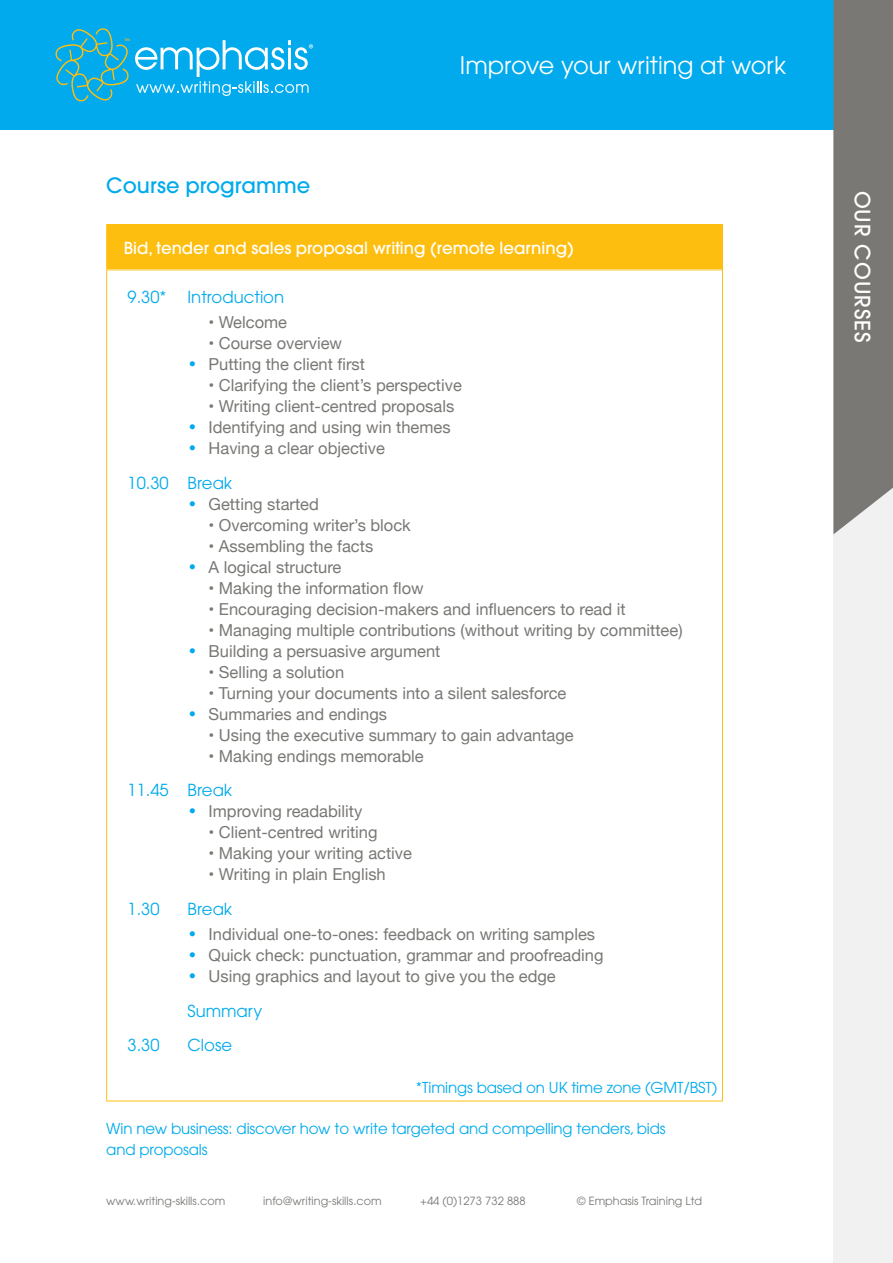
<style>
.page{position:relative;width:893px;height:1263px;background:#fff}
.page>*{position:absolute;margin:0;border:0;box-sizing:border-box;transform-origin:0 0}
.t1{font:24px "Avant Garde";color:#fff}
.t2{font:500 21px "Avant Garde";color:#00aaec}
.t3{font:500 21px "Avant Garde";letter-spacing:.05em;color:#fff}
.t4{font:16.5px "Helvetica Neue";color:#797875}
.t5{font:16.5px "Avant Garde";color:#00aaec}
.t6{font:500 16.5px "Avant Garde";color:#fff}
.t7{font:15px/21px "Avant Garde";letter-spacing:-.01em;color:#00aaec}
.t8{font:11.25px "Avant Garde";color:#797875}
.s1{font-family:"Avant Garde";color:#00aaec}
</style>
<div class="page">
<div style="left:833px;top:0;width:60px;height:1263px;background:#f1f1f2"></div>
<div style="left:0;top:0;width:893px;height:130px;background:#00aaec"></div>
<svg style="left:833px;top:0;width:60px;height:534px;background:#7f807d"></svg>
<svg style="left:55px;top:28px;width:258px;height:74px"></svg>
<div style="left:107px;top:225px;width:615px;height:45px;background:#febe10"></div>
<hr style="left:106px;top:270px;width:1px;height:831px;background:#febe10">
<hr style="left:722px;top:270px;width:1px;height:831px;background:#febe10">
<hr style="left:106px;top:1101px;width:617px;height:1px;background:#febe10">
<hr style="left:106px;top:224px;width:617px;height:1px;background:#febe10">
<hr style="left:106px;top:225px;width:1px;height:45px;background:#febe10">
<hr style="left:722px;top:225px;width:1px;height:45px;background:#febe10">
<hr style="left:107px;top:270px;width:615px;height:1px;background:#febe10">
<p class="t2" style="left:106px;top:172px;width:206px">Course programme</p>
<h1 class="t1" style="left:460px;top:51px;width:328px">Improve your writing at work</h1>
<p class="t6" style="left:124px;top:238px;width:452px">Bid, tender and sales proposal writing (remote learning)</p>
<p class="t5" style="left:128px;top:287px;width:41px">9.30*</p>
<p class="t5" style="left:188px;top:287px;width:98px">Introduction</p>
<p class="t4" style="left:209px;top:310px;width:80px">• Welcome</p>
<p class="t4" style="left:209px;top:331px;width:135px">• Course overview</p>
<p class="t4" style="left:188px;top:352px;width:179px"><span class="s1">•</span> Putting the client first</p>
<p class="t4" style="left:209px;top:373px;width:255px">• Clarifying the client’s perspective</p>
<p class="t4" style="left:209px;top:394px;width:247px">• Writing client-centred proposals</p>
<p class="t4" style="left:188px;top:415px;width:265px"><span class="s1">•</span> Identifying and using win themes</p>
<p class="t4" style="left:188px;top:436px;width:199px"><span class="s1">•</span> Having a clear objective</p>
<p class="t5" style="left:128px;top:473px;width:106px">10.30 Break</p>
<p class="t4" style="left:188px;top:492px;width:133px"><span class="s1">•</span> Getting started</p>
<p class="t4" style="left:209px;top:513px;width:204px">• Overcoming writer’s block</p>
<p class="t4" style="left:209px;top:534px;width:166px">• Assembling the facts</p>
<p class="t4" style="left:188px;top:555px;width:155px"><span class="s1">•</span> A logical structure</p>
<p class="t4" style="left:209px;top:576px;width:217px">• Making the information flow</p>
<p class="t4" style="left:209px;top:597px;width:419px">• Encouraging decision-makers and influencers to read it</p>
<p class="t4" style="left:209px;top:618px;width:475px">• Managing multiple contributions (without writing by committee)</p>
<p class="t4" style="left:188px;top:639px;width:254px"><span class="s1">•</span> Building a persuasive argument</p>
<p class="t4" style="left:209px;top:660px;width:137px">• Selling a solution</p>
<p class="t4" style="left:209px;top:681px;width:359px">• Turning your documents into a silent salesforce</p>
<p class="t4" style="left:188px;top:702px;width:201px"><span class="s1">•</span> Summaries and endings</p>
<p class="t4" style="left:209px;top:723px;width:367px">• Using the executive summary to gain advantage</p>
<p class="t4" style="left:209px;top:744px;width:217px">• Making endings memorable</p>
<p class="t5" style="left:128px;top:781px;width:106px">11.45 Break</p>
<p class="t4" style="left:188px;top:799px;width:176px"><span class="s1">•</span> Improving readability</p>
<p class="t4" style="left:209px;top:820px;width:170px">• Client-centred writing</p>
<p class="t4" style="left:209px;top:841px;width:205px">• Making your writing active</p>
<p class="t4" style="left:209px;top:862px;width:179px">• Writing in plain English</p>
<p class="t5" style="left:128px;top:899px;width:33px">1.30</p>
<p class="t5" style="left:188px;top:899px;width:46px">Break</p>
<p class="t4" style="left:188px;top:922px;width:409px"><span class="s1">•</span> Individual one-to-ones: feedback on writing samples</p>
<p class="t4" style="left:188px;top:943px;width:417px"><span class="s1">•</span> Quick check: punctuation, grammar and proofreading</p>
<p class="t4" style="left:188px;top:964px;width:370px"><span class="s1">•</span> Using graphics and layout to give you the edge</p>
<p class="t5" style="left:188px;top:1001px;width:76px">Summary</p>
<p class="t5" style="left:128px;top:1035px;width:33px">3.30</p>
<p class="t5" style="left:188px;top:1035px;width:46px">Close</p>
<p class="t7" style="left:416px;top:1077px;width:303px">*Timings based on UK time zone (GMT/BST)</p>
<p class="t7" style="left:106px;top:1118px;width:561px">Win new business: discover how to write targeted and compelling tenders, bids and proposals</p>
<p class="t8" style="left:106px;top:1194px;width:121px">www.writing-skills.com</p>
<p class="t8" style="left:263px;top:1194px;width:120px">info@writing-skills.com</p>
<p class="t8" style="left:420px;top:1194px;width:107px">+44 (0)1273 732 888</p>
<p class="t8" style="left:577px;top:1194px;width:127px">© Emphasis Training Ltd</p>
<p class="t3" style="left:875px;top:191px;width:154px;rotate:90deg">OUR COURSES</p>
</div>
